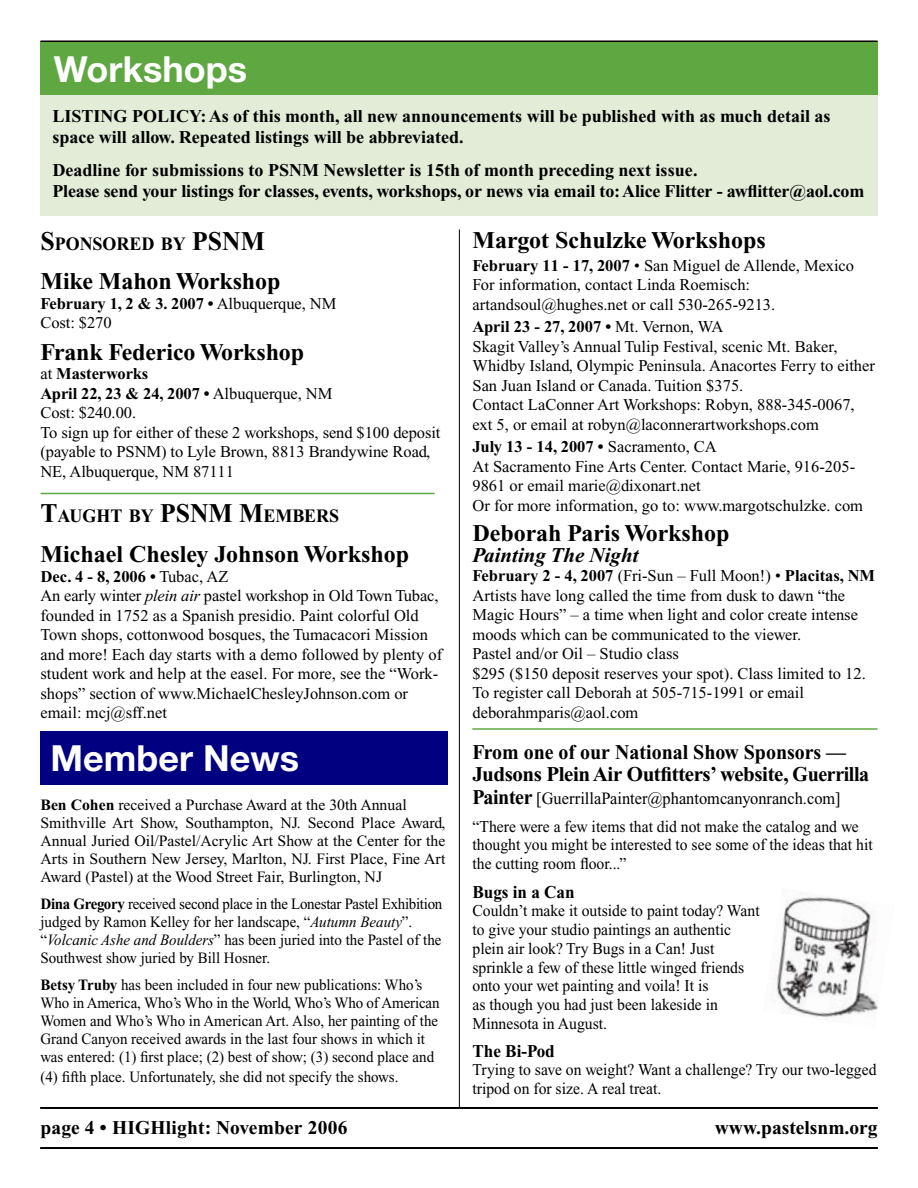
<style>
.page{position:relative;width:918px;height:1188px;background:#fff}
.page>*{position:absolute;margin:0;border:0;box-sizing:border-box;transform-origin:0 0}
.t1{font:700 36px "Helvetica Neue";color:#fff}
.t2{font:700 24px "Times New Roman";color:#000}
.t3{font:700 21px/22.5px "Times New Roman";letter-spacing:-.02em;color:#000;scale:.95 1}
.t4{font:italic 700 21px "Times New Roman";color:#000}
.t5{font:700 19.5px "Times New Roman";letter-spacing:.01em;color:#000}
.t6{font:700 18.9px "Times New Roman";color:#000;scale:.95 1}
.t7{font:700 18px/21px "Times New Roman";color:#000}
.t8{font:700 18px "Times New Roman";color:#000;scale:.95 1}
.t9{font:17.25px "Times New Roman";color:#000;scale:.95 1}
.t10{font:16.5px/19.5px "Times New Roman";color:#000}
.t11{font:16.5px/18.8px "Times New Roman";color:#000;scale:.95 1}
.t12{font:700 16.5px "Times New Roman";color:#000}
.t13{font:15.75px/18px "Times New Roman";color:#000;scale:.95 1}
.t14{font:15.75px/18px "Times New Roman";color:#000;text-align:justify}
.s1{font-size:27px}
.s2{font-weight:400}
.s3{font-style:italic}
.s4{font-weight:700}
.s5{font-weight:700;font-size:21px}
</style>
<div class="page">
<div style="left:40px;top:87px;width:838px;height:129px;background:#e3ecd7"></div>
<div style="left:40px;top:41px;width:837px;height:53px;background:#5fa841"></div>
<hr style="left:459px;top:230px;width:1px;height:878px;background:#000">
<hr style="left:40px;top:41px;width:837px;height:1px;background:#000">
<hr style="left:40px;top:1107px;width:837px;height:2px;background:#000">
<hr style="left:40px;top:1148px;width:837px;height:1px;background:#000">
<div style="left:40px;top:731px;width:408px;height:54px;background:#000080"></div>
<hr style="left:40px;top:493px;width:395px;height:1px;background:#5fa841">
<img style="left:770px;top:897px;width:108px;height:121px">
<hr style="left:472px;top:728px;width:405px;height:2px;background:#5fa841">
<p class="t1" style="left:54px;top:47px;width:195px">Workshops</p>
<p class="t7" style="left:52px;top:105px;width:780px">LISTING POLICY: As of this month, all new announcements will be published with as much detail as space will allow. Repeated listings will be abbreviated.</p>
<p class="t7" style="left:52px;top:159px;width:647px">Deadline for submissions to PSNM Newsletter is 15th of month preceding next issue.</p>
<p class="t7" style="left:52px;top:180px;width:813px">Please send your listings for classes, events, workshops, or news via email to: Alice Flitter - awflitter@aol.com</p>
<p class="t6" style="left:40px;top:234px;width:238px"><span class="s1">S</span>PONSORED BY <span class="s1">PSNM</span></p>
<p class="t2" style="left:40px;top:268px;width:241px">Mike Mahon Workshop</p>
<p class="t12" style="left:40px;top:294px;width:297px">February 1, 2 &amp; 3. 2007 • <span class="s2">Albuquerque, NM</span></p>
<p class="t10" style="left:40px;top:313px;width:73px">Cost: $270</p>
<p class="t2" style="left:40px;top:339px;width:265px">Frank Federico Workshop</p>
<p class="t12" style="left:40px;top:365px;width:109px"><span class="s2">at</span> Masterworks</p>
<p class="t12" style="left:40px;top:384px;width:293px">April 22, 23 &amp; 24, 2007 • <span class="s2">Albuquerque, NM</span></p>
<p class="t10" style="left:40px;top:403px;width:97px">Cost: $240.00.</p>
<p class="t10" style="left:40px;top:423px;width:402px">To sign up for either of these 2 workshops, send $100 deposit (payable to PSNM) to Lyle Brown, 8813 Brandywine Road,<br>NE, Albuquerque, NM 87111</p>
<p class="t6" style="left:40px;top:505px;width:316px"><span class="s1">T</span>AUGHT BY <span class="s1">PSNM M</span>EMBERS</p>
<p class="t2" style="left:40px;top:541px;width:370px">Michael Chesley Johnson Workshop</p>
<p class="t12" style="left:40px;top:567px;width:190px">Dec. 4 - 8, 2006 • <span class="s2">Tubac, AZ</span></p>
<p class="t10" style="left:40px;top:586px;width:403px">An early winter <span class="s3">plein air</span> pastel workshop in Old Town Tubac, founded in 1752 as a Spanish presidio. Paint colorful Old Town shops, cottonwood bosques, the Tumacacori Mission and more! Each day starts with a demo followed by plenty of student work and help at the easel. For more, see the “Work&shy;shops” section of www.MichaelChesleyJohnson.com or email: mcj@sff.net</p>
<p class="t1" style="left:51px;top:736px;width:250px">Member News</p>
<p class="t14" style="left:40px;top:796px;width:368px"><span class="s4">Ben Cohen</span> received a Purchase Award at the 30th Annual</p>
<p class="t14" style="left:40px;top:814px;width:406px">Smithville Art Show, Southampton, NJ. Second Place Award, Annual Juried Oil/Pastel/Acrylic Art Show at the Center for the Arts in Southern New Jersey, Marlton, NJ. First Place, Fine Art Award (Pastel) at the Wood Street Fair, Burlington, NJ</p>
<p class="t13" style="left:40px;top:895px;width:424px"><span class="s4">Dina Gregory</span> received second place in the Lonestar Pastel Exhibition judged by Ramon Kelley for her landscape, “<span class="s3">Autumn Beauty</span>”. “<span class="s3">Volcanic Ashe and Boulders</span>” has been juried into the Pastel of the Southwest show juried by Bill Hosner.</p>
<p class="t13" style="left:40px;top:976px;width:421px"><span class="s4">Betsy Truby</span> has been included in four new publications: Who’s Who in America, Who’s Who in the World, Who’s Who of American Women and Who’s Who in American Art. Also, her painting of the Grand Canyon received awards in the last four shows in which it was entered: (1) first place; (2) best of show; (3) second place and</p>
<p class="t13" style="left:40px;top:1068px;width:378px">(4) fifth place. Unfortunately, she did not specify the shows.</p>
<p class="t2" style="left:472px;top:227px;width:295px">Margot Schulzke Workshops</p>
<p class="t10" style="left:472px;top:255px;width:383px"><span class="s4">February 11 - 17, 2007</span> • San Miguel de Allende, Mexico</p>
<p class="t10" style="left:472px;top:275px;width:304px">For information, contact Linda Roemisch: artandsoul@hughes.net or call 530-265-9213.</p>
<p class="t12" style="left:472px;top:317px;width:252px">April 23 - 27, 2007 • <span class="s2">Mt. Vernon, WA</span></p>
<p class="t10" style="left:472px;top:336px;width:404px">Skagit Valley’s Annual Tulip Festival, scenic Mt. Baker,<br>Whidby Island, Olympic Peninsula. Anacortes Ferry to either<br>San Juan Island or Canada. Tuition $375.</p>
<p class="t10" style="left:472px;top:395px;width:384px">Contact LaConner Art Workshops: Robyn, 888-345-0067, ext 5, or email at robyn@laconnerartworkshops.com</p>
<p class="t12" style="left:472px;top:437px;width:246px">July 13 - 14, 2007 • <span class="s2">Sacramento, CA</span></p>
<p class="t10" style="left:472px;top:456px;width:384px">At Sacramento Fine Arts Center. Contact Marie, 916-205-<br>9861 or email marie@dixonart.net</p>
<p class="t10" style="left:472px;top:495px;width:392px">Or for more information, go to: www.margotschulzke. com</p>
<p class="t2" style="left:472px;top:519px;width:259px">Deborah Paris Workshop</p>
<p class="t4" style="left:472px;top:543px;width:168px">Painting The Night</p>
<p class="t12" style="left:472px;top:566px;width:404px">February 2 - 4, 2007 <span class="s2">(Fri-Sun – Full Moon!) •</span> Placitas, NM</p>
<p class="t10" style="left:472px;top:585px;width:387px">Artists have long called the time from dusk to dawn “the<br>Magic Hours” – a time when light and color create intense moods which can be communicated to the viewer.</p>
<p class="t10" style="left:472px;top:644px;width:208px">Pastel and/or Oil – Studio class</p>
<p class="t10" style="left:472px;top:663px;width:395px">$295 ($150 deposit reserves your spot). Class limited to 12.</p>
<p class="t10" style="left:472px;top:683px;width:333px">To register call Deborah at 505-715-1991 or email deborahmparis@aol.com</p>
<p class="t3" style="left:472px;top:741px;width:419px">From one of our National Show Sponsors —<br>Judsons Plein Air Outfitters’ website, Guerrilla</p>
<p class="t9" style="left:472px;top:789px;width:389px"><span class="s5">Painter</span> [GuerrillaPainter@phantomcanyonranch.com]</p>
<p class="t11" style="left:472px;top:817px;width:423px">“There were a few items that did not make the catalog and we thought you might be interested to see some of the ideas that hit the cutting room floor...”</p>
<p class="t8" style="left:472px;top:882px;width:109px">Bugs in a Can</p>
<p class="t11" style="left:472px;top:901px;width:304px">Couldn’t make it outside to paint today? Want to give your studio paintings an authentic plein air look? Try Bugs in a Can! Just sprinkle a few of these little winged friends onto your wet painting and voila! It is<br>as though you had just been lakeside in Minnesota in August.</p>
<p class="t8" style="left:472px;top:1041px;width:88px">The Bi-Pod</p>
<p class="t11" style="left:472px;top:1060px;width:427px">Trying to save on weight? Want a challenge? Try our two-legged tripod on for size. A real treat.</p>
<p class="t5" style="left:40px;top:1117px;width:309px">page 4 • HIGHlight: November 2006</p>
<p class="t5" style="left:715px;top:1117px;width:164px">www.pastelsnm.org</p>
</div>
